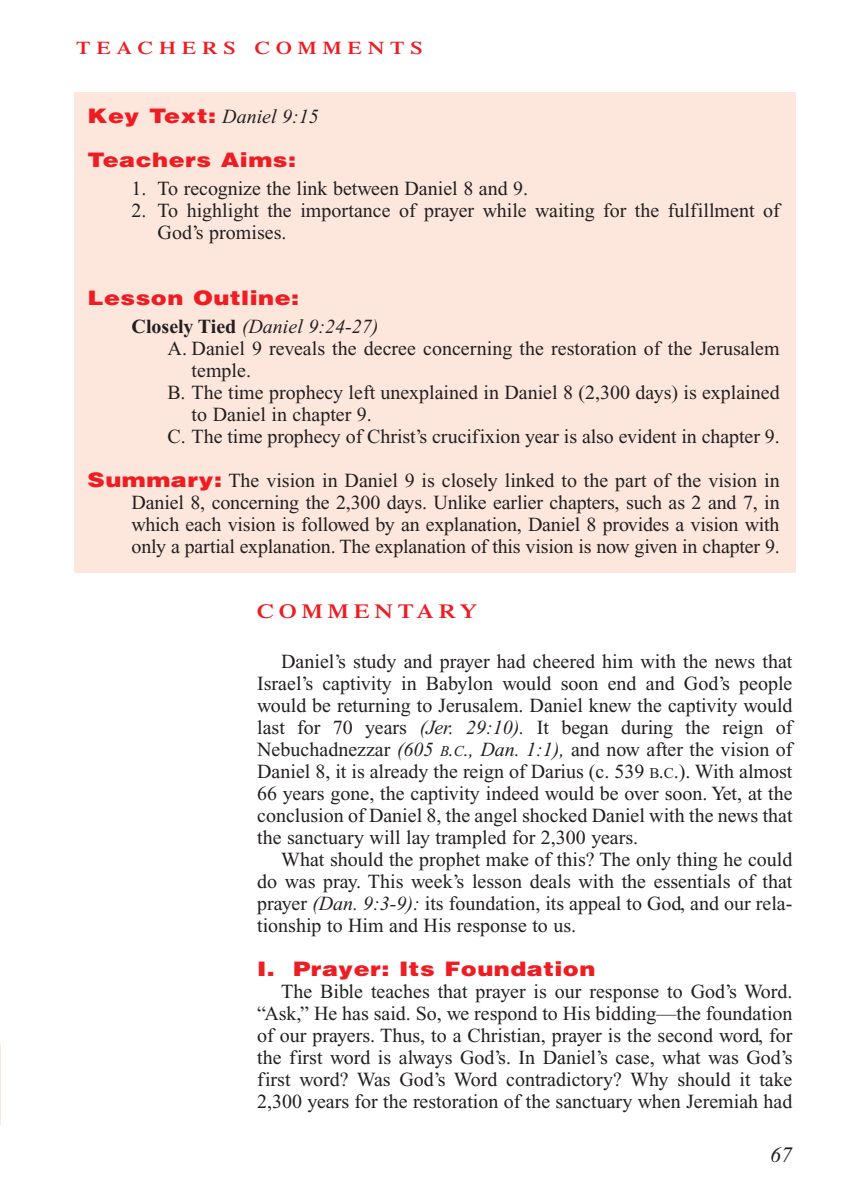
<style>
.page{position:relative;width:864px;height:1188px;background:#fff}
.page>*{position:absolute;margin:0;border:0;box-sizing:border-box;transform-origin:0 0}
.t1{font:italic 22px "Times New Roman";color:#231f20}
.t2{font:20px/22px "Times New Roman";color:#231f20;text-align:justify}
.t3{font:900 20px "Helvetica";letter-spacing:.02em;color:#ee1d23;scale:1.2 1}
.t4{font:italic 20px "Times New Roman";color:#231f20}
.t5{font:600 20px "Times";letter-spacing:.2em;color:#ee1d23;scale:1.2 1}
.t6{font:600 18px "Times";letter-spacing:.265em;color:#ee1d23;scale:1.2 1}
.s1{font-family:"Helvetica";font-weight:900;font-style:normal;color:#ee1d23}
.s2{font-weight:700;font-style:normal}
.s3{font-family:"Helvetica";font-weight:900;color:#ee1d23}
.s4{font-style:italic}
.s5{font-style:italic;font-size:15px}
.s6{font-size:15px}
</style>
<div class="page">
<div style="left:74px;top:92px;width:722px;height:481px;background:#fde7dc"></div>
<hr style="left:0;top:1044px;width:1px;height:81px;background:#fde7dc">
<p class="t6" style="left:76px;top:42px;width:290px">TEACHERS COMMENTS</p>
<p class="t4" style="left:88px;top:110px;width:233px"><span class="s1">Key Text:</span> Daniel 9:15</p>
<p class="t3" style="left:88px;top:149px;width:175px">Teachers Aims:</p>
<p class="t2" style="left:132px;top:180px;width:398px">1. To recognize the link between Daniel 8 and 9.</p>
<p class="t2" style="left:158px;top:202px;width:624px;text-indent:-26px">2. To highlight the importance of prayer while waiting for the fulfillment of<br>God’s promises.</p>
<p class="t3" style="left:88px;top:287px;width:178px">Lesson Outline:</p>
<p class="t4" style="left:132px;top:320px;width:248px"><span class="s2">Closely Tied</span> (Daniel 9:24-27)</p>
<p class="t2" style="left:168px;top:340px;width:614px">A. Daniel 9 reveals the decree concerning the restoration of the Jerusalem</p>
<p class="t2" style="left:192px;top:362px;width:61px">temple.</p>
<p class="t2" style="left:168px;top:384px;width:614px">B. The time prophecy left unexplained in Daniel 8 (2,300 days) is explained</p>
<p class="t2" style="left:192px;top:406px;width:182px">to Daniel in chapter 9.</p>
<p class="t2" style="left:168px;top:428px;width:614px">C. The time prophecy of Christ’s crucifixion year is also evident in chapter 9.</p>
<p class="t2" style="left:132px;top:472px;width:650px;text-indent:-44px"><span class="s3">Summary:</span> The vision in Daniel 9 is closely linked to the part of the vision in Daniel 8, concerning the 2,300 days. Unlike earlier chapters, such as 2 and 7, in which each vision is followed by an explanation, Daniel 8 provides a vision with only a partial explanation. The explanation of this vision is now given in chapter 9.</p>
<p class="t5" style="left:257px;top:604px;width:185px">COMMENTARY</p>
<p class="t2" style="left:257px;top:652px;width:537px;text-indent:24px">Daniel’s study and prayer had cheered him with the news that Israel’s captivity in Babylon would soon end and God’s people would be returning to Jerusalem. Daniel knew the captivity would last for 70 years <span class="s4">(Jer. 29:10).</span> It began during the reign of Nebuchadnezzar <span class="s4">(605</span> <span class="s5">B</span><span class="s4">.</span><span class="s5">C</span><span class="s4">., Dan. 1:1),</span> and now after the vision of Daniel 8, it is already the reign of Darius (c. 539 <span class="s6">B</span>.<span class="s6">C</span>.). With almost 66 years gone, the captivity indeed would be over soon. Yet, at the conclusion of Daniel 8, the angel shocked Daniel with the news that the sanctuary will lay trampled for 2,300 years.</p>
<p class="t2" style="left:257px;top:850px;width:537px;text-indent:24px">What should the prophet make of this? The only thing he could do was pray. This week’s lesson deals with the essentials of that prayer <span class="s4">(Dan. 9:3-9):</span> its foundation, its appeal to God, and our rela&shy;tionship to Him and His response to us.</p>
<p class="t3" style="left:257px;top:957px;width:283px">I. Prayer: Its Foundation</p>
<p class="t2" style="left:257px;top:982px;width:537px;text-indent:24px">The Bible teaches that prayer is our response to God’s Word. “Ask,” He has said. So, we respond to His bidding—the foundation of our prayers. Thus, to a Christian, prayer is the second word, for the first word is always God’s. In Daniel’s case, what was God’s first word? Was God’s Word contradictory? Why should it take 2,300 years for the restoration of the sanctuary when Jeremiah had</p>
<p class="t1" style="left:770px;top:1146px;width:23px">67</p>
</div>
